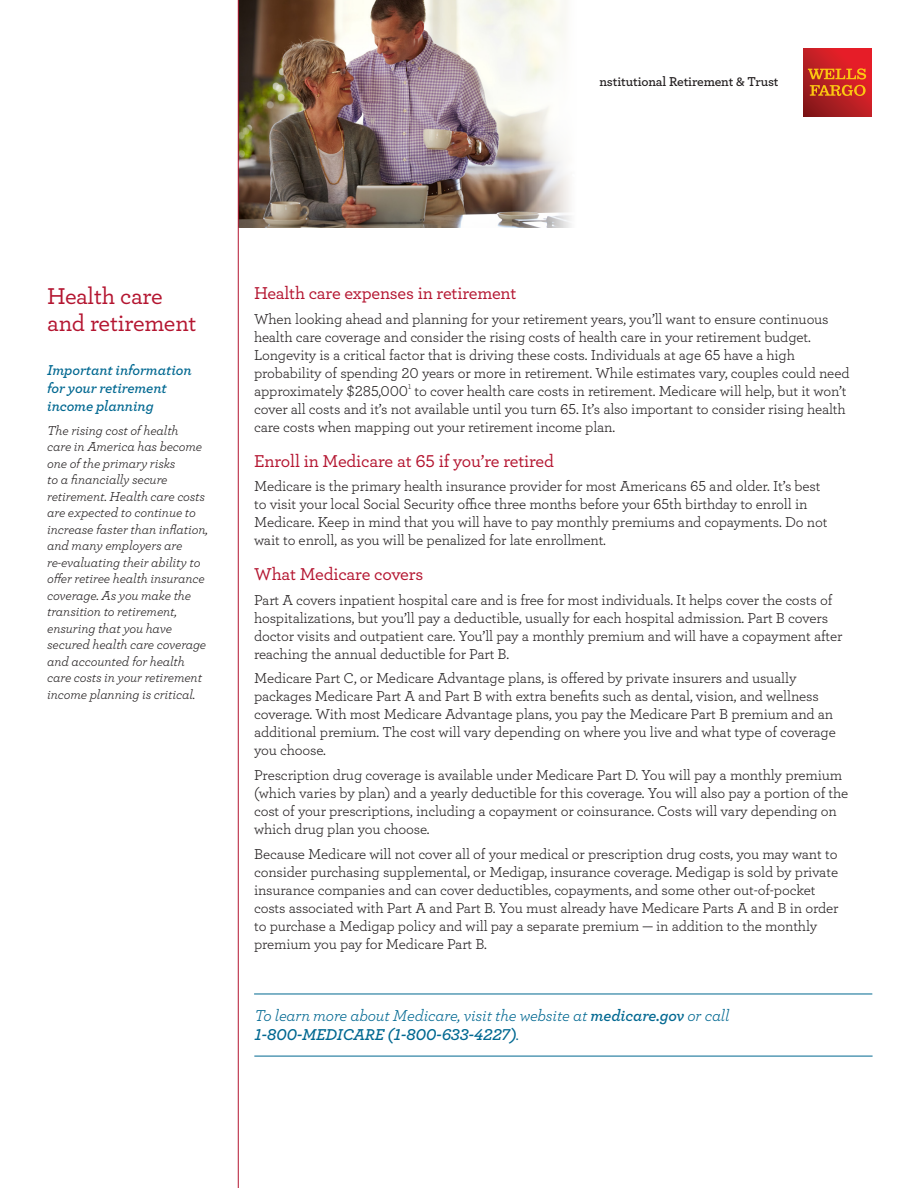
<style>
.page{position:relative;width:918px;height:1188px;background:#fff}
.page>*{position:absolute;margin:0;border:0;box-sizing:border-box;transform-origin:0 0}
.t1{font:500 24px/27px "Archer";letter-spacing:-.01em;color:#b41530}
.t2{font:500 18px "Archer";letter-spacing:-.01em;color:#b41530}
.t3{font:italic 16.5px/19.5px "Archer";letter-spacing:-.01em;color:#006891}
.t4{font:15px/18px "Archer";letter-spacing:-.01em;color:#231f20}
.t5{font:italic 600 15px/18px "Archer";letter-spacing:-.01em;color:#006891}
.t6{font:italic 13.5px/16.5px "Archer";letter-spacing:-.01em;color:#231f20}
.t7{font:600 13.5px "Archer";letter-spacing:-.01em;color:#231f20}
.t8{font:7.5px "Archer";color:#231f20}
.s1{font-weight:600}
</style>
<div class="page">
<img style="left:239px;top:0;width:262px;height:228px">
<svg style="left:804px;top:49px;width:67px;height:67px;background:#bf1d23"></svg>
<svg style="left:808px;top:68px;width:58px;height:28px;background:#d5581d"></svg>
<hr style="left:238px;top:0;width:1px;height:1188px;background:#b41530">
<svg style="left:501px;top:0;width:70px;height:228px"></svg>
<hr style="left:254px;top:994px;width:618px;height:1px;background:#006891">
<hr style="left:254px;top:1056px;width:619px;height:1px;background:#006891">
<p class="t7" style="left:595px;top:72px;width:185px">Institutional Retirement &amp; Trust</p>
<h1 class="t1" style="left:47px;top:281px;width:151px">Health care and retirement</h1>
<p class="t5" style="left:47px;top:360px;width:146px">Important information for your retirement income planning</p>
<p class="t6" style="left:47px;top:421px;width:162px">The rising cost of health<br>care in America has become one of the primary risks<br>to a financially secure retirement. Health care costs are expected to continue to increase faster than inflation, and many employers are re-evaluating their ability to offer retiree health insurance coverage. As you make the transition to retirement, ensuring that you have secured health care coverage and accounted for health care costs in your retirement income planning is critical.</p>
<h2 class="t2" style="left:254px;top:280px;width:264px">Health care expenses in retirement</h2>
<p class="t4" style="left:254px;top:309px;width:597px">When looking ahead and planning for your retirement years, you’ll want to ensure continuous health care coverage and consider the rising costs of health care in your retirement budget.<br>Longevity is a critical factor that is driving these costs. Individuals at age 65 have a high probability of spending 20 years or more in retirement. While estimates vary, couples could need approximately $285,000 to cover health care costs in retirement. Medicare will help, but it won’t</p>
<p class="t8" style="left:408px;top:381px;width:5px">1</p>
<p class="t4" style="left:254px;top:399px;width:593px">cover all costs and it’s not available until you turn 65. It’s also important to consider rising health care costs when mapping out your retirement income plan.</p>
<h2 class="t2" style="left:254px;top:448px;width:301px">Enroll in Medicare at 65 if you’re retired</h2>
<p class="t4" style="left:254px;top:477px;width:575px">Medicare is the primary health insurance provider for most Americans 65 and older. It’s best to visit your local Social Security office three months before your 65th birthday to enroll in Medicare. Keep in mind that you will have to pay monthly premiums and copayments. Do not wait to enroll, as you will be penalized for late enrollment.</p>
<p class="t2" style="left:254px;top:561px;width:171px">What Medicare covers</p>
<p class="t4" style="left:254px;top:590px;width:590px">Part A covers inpatient hospital care and is free for most individuals. It helps cover the costs of hospitalizations, but you’ll pay a deductible, usually for each hospital admission. Part B covers doctor visits and outpatient care. You’ll pay a monthly premium and will have a copayment after reaching the annual deductible for Part B.</p>
<p class="t4" style="left:254px;top:669px;width:583px">Medicare Part C, or Medicare Advantage plans, is offered by private insurers and usually packages Medicare Part A and Part B with extra benefits such as dental, vision, and wellness coverage. With most Medicare Advantage plans, you pay the Medicare Part B premium and an additional premium. The cost will vary depending on where you live and what type of coverage you choose.</p>
<p class="t4" style="left:254px;top:765px;width:596px">Prescription drug coverage is available under Medicare Part D. You will pay a monthly premium (which varies by plan) and a yearly deductible for this coverage. You will also pay a portion of the cost of your prescriptions, including a copayment or coinsurance. Costs will vary depending on which drug plan you choose.</p>
<p class="t4" style="left:254px;top:844px;width:586px">Because Medicare will not cover all of your medical or prescription drug costs, you may want to consider purchasing supplemental, or Medigap, insurance coverage. Medigap is sold by private insurance companies and can cover deductibles, copayments, and some other out-of-pocket costs associated with Part A and Part B. You must already have Medicare Parts A and B in order to purchase a Medigap policy and will pay a separate premium — in addition to the monthly premium you pay for Medicare Part B.</p>
<p class="t3" style="left:254px;top:1004px;width:477px">To learn more about Medicare, visit the website at <span class="s1">medicare.gov</span> or call<br><span class="s1">1-800-MEDICARE (1-800-633-4227)</span>.</p>
</div>
